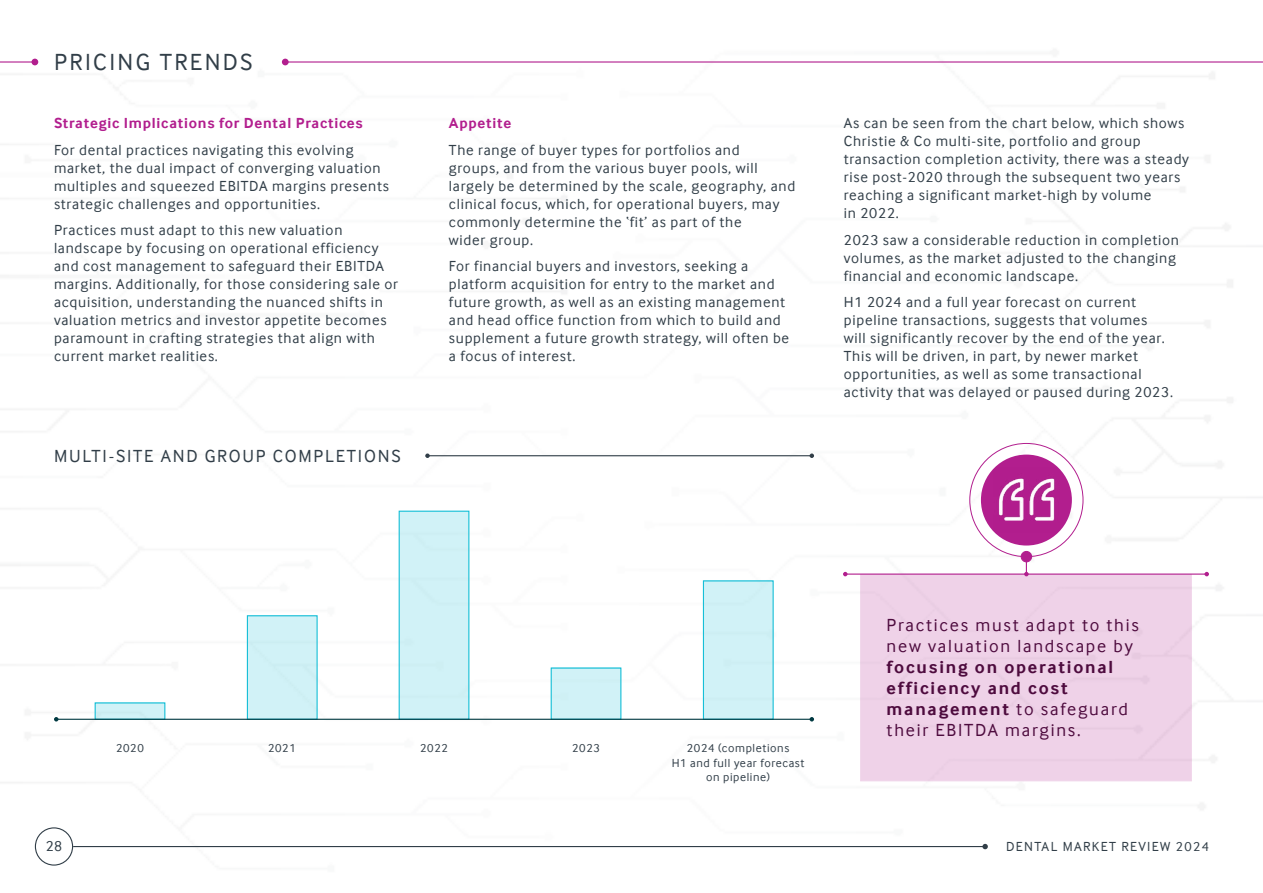
<style>
.page{position:relative;width:1263px;height:893px;background:#fff}
.page>*{position:absolute;margin:0;border:0;box-sizing:border-box;transform-origin:0 0}
.t1{font:24px "Inter Face";letter-spacing:.1em;color:#313e48}
.t2{font:18px/21px "Inter Face";letter-spacing:.1em;color:#4e0b3e}
.t3{font:18px "Inter Face";letter-spacing:.1em;color:#313e48}
.t4{font:15px/18px "Inter Face";letter-spacing:.05em;color:#313e48}
.t5{font:700 15px "Inter Face";letter-spacing:.05em;color:#b21e8e}
.t6{font:13.5px "Inter Face";letter-spacing:.1em;color:#313e48}
.t7{font:12px/14.4px "Inter Face";letter-spacing:.05em;color:#313e48;text-align:center}
.s1{font-weight:700}
</style>
<div class="page">
<img style="left:0;top:58px;width:1263px;height:808px">
<div style="left:95px;top:702px;width:70px;height:17px;background:linear-gradient(to right,#cff0f4,#d1f2f7)"></div>
<div style="left:247px;top:615px;width:70px;height:104px;background:#d1f2f7"></div>
<div style="left:399px;top:511px;width:70px;height:208px;background:#d1f2f7"></div>
<div style="left:551px;top:667px;width:70px;height:52px;background:#d1f2f7"></div>
<div style="left:703px;top:580px;width:70px;height:139px;background:#d1f2f7"></div>
<hr style="left:56px;top:719px;width:756px;height:1px;background:#003941">
<svg style="left:54px;top:717px;width:4px;height:4px"></svg>
<svg style="left:809px;top:717px;width:5px;height:4px"></svg>
<hr style="left:427px;top:455px;width:385px;height:1px;background:#313e48">
<svg style="left:809px;top:453px;width:5px;height:5px"></svg>
<svg style="left:425px;top:453px;width:5px;height:5px"></svg>
<hr style="left:0;top:61px;width:35px;height:2px;background:#b21e8e">
<svg style="left:32px;top:59px;width:6px;height:6px"></svg>
<hr style="left:285px;top:61px;width:978px;height:2px;background:#b21e8e">
<div style="left:282px;top:59px;width:7px;height:6px;background:#b21e8e;border-radius:50%"></div>
<hr style="left:73px;top:846px;width:912px;height:1px;background:#313e48">
<svg style="left:982px;top:844px;width:6px;height:5px"></svg>
<div style="left:35px;top:827px;width:38px;height:39px;border:1px solid #313e48;border-radius:50%"></div>
<div style="left:860px;top:574px;width:332px;height:207px;background:#efd2e8"></div>
<div style="left:981px;top:455px;width:91px;height:90px;background:#b21e8e;border-radius:50%"></div>
<img style="left:994px;top:467px;width:65px;height:66px">
<div style="left:1021px;top:551px;width:11px;height:11px;background:#b21e8e;border-radius:50%"></div>
<div style="left:1021px;top:551px;width:11px;height:11px;border:1px solid #b21e8e;border-radius:50%"></div>
<svg style="left:1024px;top:560px;width:5px;height:16px"></svg>
<hr style="left:845px;top:573px;width:362px;height:2px;background:#b21e8e">
<svg style="left:843px;top:572px;width:4px;height:4px"></svg>
<svg style="left:1204px;top:572px;width:5px;height:4px"></svg>
<p class="t1" style="left:54px;top:48px;width:200px">PRICING TRENDS</p>
<p class="t5" style="left:54px;top:114px;width:310px">Strategic Implications for Dental Practices</p>
<p class="t4" style="left:54px;top:140px;width:336px">For dental practices navigating this evolving market, the dual impact of converging valuation multiples and squeezed EBITDA margins presents strategic challenges and opportunities.</p>
<p class="t4" style="left:54px;top:221px;width:346px">Practices must adapt to this new valuation landscape by focusing on operational efficiency and cost management to safeguard their EBITDA margins. Additionally, for those considering sale or acquisition, understanding the nuanced shifts in valuation metrics and investor appetite becomes paramount in crafting strategies that align with current market realities.</p>
<p class="t3" style="left:54px;top:446px;width:348px">MULTI-SITE AND GROUP COMPLETIONS</p>
<p class="t5" style="left:449px;top:114px;width:64px">Appetite</p>
<p class="t4" style="left:449px;top:140px;width:348px">The range of buyer types for portfolios and<br>groups, and from the various buyer pools, will largely be determined by the scale, geography, and clinical focus, which, for operational buyers, may commonly determine the ‘fit’ as part of the<br>wider group.</p>
<p class="t4" style="left:449px;top:257px;width:342px">For financial buyers and investors, seeking a platform acquisition for entry to the market and future growth, as well as an existing management and head office function from which to build and supplement a future growth strategy, will often be a focus of interest.</p>
<p class="t4" style="left:844px;top:114px;width:347px">As can be seen from the chart below, which shows Christie &amp; Co multi-site, portfolio and group transaction completion activity, there was a steady rise post-2020 through the subsequent two years reaching a significant market-high by volume<br>in 2022.</p>
<p class="t4" style="left:844px;top:230px;width:337px">2023 saw a considerable reduction in completion volumes, as the market adjusted to the changing financial and economic landscape.</p>
<p class="t4" style="left:844px;top:293px;width:331px">H1 2024 and a full year forecast on current pipeline transactions, suggests that volumes will significantly recover by the end of the year.<br>This will be driven, in part, by newer market opportunities, as well as some transactional activity that was delayed or paused during 2023.</p>
<p class="t7" style="left:116px;top:741px;width:29px">2020</p>
<p class="t7" style="left:268px;top:741px;width:29px">2021</p>
<p class="t7" style="left:420px;top:741px;width:29px">2022</p>
<p class="t7" style="left:572px;top:741px;width:29px">2023</p>
<p class="t7" style="left:672px;top:741px;width:134px">2024 (completions<br>H1 and full year forecast on pipeline)</p>
<p class="t2" style="left:887px;top:615px;width:254px">Practices must adapt to this new valuation landscape by <span class="s1">focusing on operational efficiency and cost management</span> to safeguard their EBITDA margins.</p>
<p class="t4" style="left:46px;top:837px;width:18px">28</p>
<p class="t6" style="left:1006px;top:839px;width:204px">DENTAL MARKET REVIEW 2024</p>
</div>
